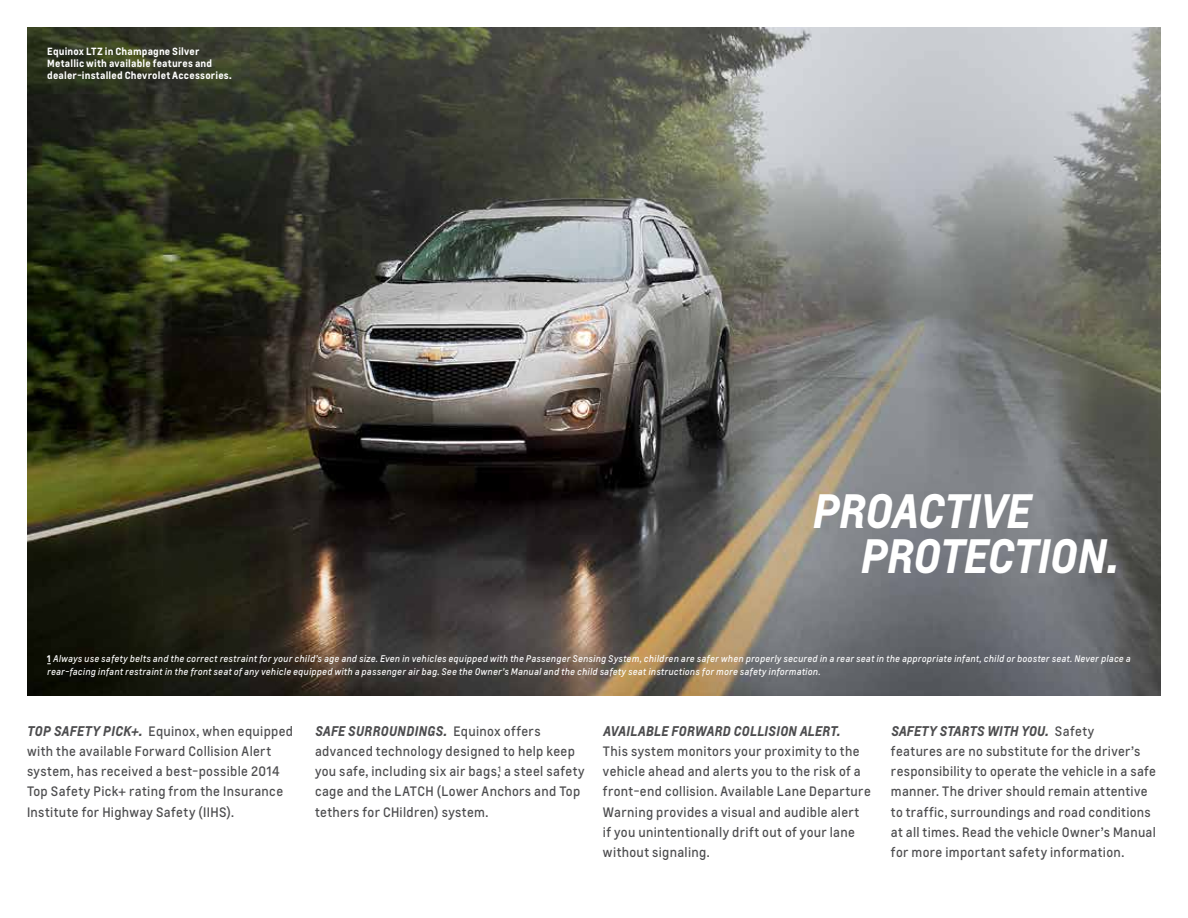
<style>
.page{position:relative;width:1188px;height:918px;background:#fff}
.page>*{position:absolute;margin:0;border:0;box-sizing:border-box;transform-origin:0 0}
.t1{font:italic 700 45px/45px "Louis";letter-spacing:-.025em;color:#fff}
.t2{font:italic 700 13.2px "Louis";letter-spacing:.005em;color:#4d4d4f}
.t3{font:12.75px/20.2px "Louis";letter-spacing:.025em;color:#4d4d4f}
.t4{font:700 9.75px/12px "Louis";letter-spacing:.015em;color:#fff}
.t5{font:italic 9px/13.5px "Louis";letter-spacing:.035em;color:#fff}
.s1{font-weight:700;font-style:normal}
.s2{font-weight:700;font-style:italic;font-size:13.2px}
.s3{font-weight:400;font-style:normal;font-size:12.75px}
</style>
<div class="page">
<img style="left:27px;top:27px;width:1134px;height:668px">
<p class="t4" style="left:47px;top:45px;width:186px">Equinox LTZ in Champagne Silver<br>Metallic with available features and dealer-installed Chevrolet Accessories.</p>
<h1 class="t1" style="left:812px;top:488px;width:220px">PR OAC TIVE<br>PR</h1>
<h1 class="t1" style="left:913px;top:533px;width:207px">OTECTION.</h1>
<p class="t5" style="left:47px;top:651px;width:1085px"><span class="s1">1</span> Always use safety belts and the correct restraint for your child’s age and size. Even in vehicles equipped with the Passenger Sensing System, children are safer when properly secured in a rear seat in the appropriate infant, child or booster seat. Never place a rear-facing infant restraint in the front seat of any vehicle equipped with a passenger air bag. See the Owner’s Manual and the child safety seat instructions for more safety information.</p>
<p class="t3" style="left:315px;top:721px;width:271px;text-indent:91px"><span class="s2">DINGS.</span> Equinox offers advanced technology designed to help keep you safe, including six air bags,<sup>1</sup> a steel safety cage and the LATCH (Lower Anchors and Top tethers for CHildren) system.</p>
<p class="t2" style="left:603px;top:722px;width:181px">AVAILABLE FORWARD COLLISION</p>
<p class="t2" style="left:800px;top:722px;width:42px">ALERT.</p>
<p class="t3" style="left:27px;top:721px;width:268px"><span class="s2">TOP SAFETY PICK+.</span> Equinox, when equipped with the available Forward Collision Alert system, has received a best-possible 2014<br>Top Safety Pick+ rating from the Insurance Institute for Highway Safety (IIHS).</p>
<p class="t2" style="left:315px;top:722px;width:75px">SAFE SURROUN</p>
<p class="t3" style="left:603px;top:741px;width:269px">This system monitors your proximity to the vehicle ahead and alerts you to the risk of a front-end collision. Available Lane Departure Warning provides a visual and audible alert<br>if you unintentionally drift out of your lane without signaling.</p>
<p class="t2" style="left:891px;top:722px;width:205px">SAFETY STARTS WITH YOU. <span class="s3">Safety</span></p>
<p class="t3" style="left:891px;top:741px;width:267px">features are no substitute for the driver’s responsibility to operate the vehicle in a safe manner. The driver should remain attentive to traffic, surroundings and road conditions at all times. Read the vehicle Owner’s Manual for more important safety information.</p>
</div>
